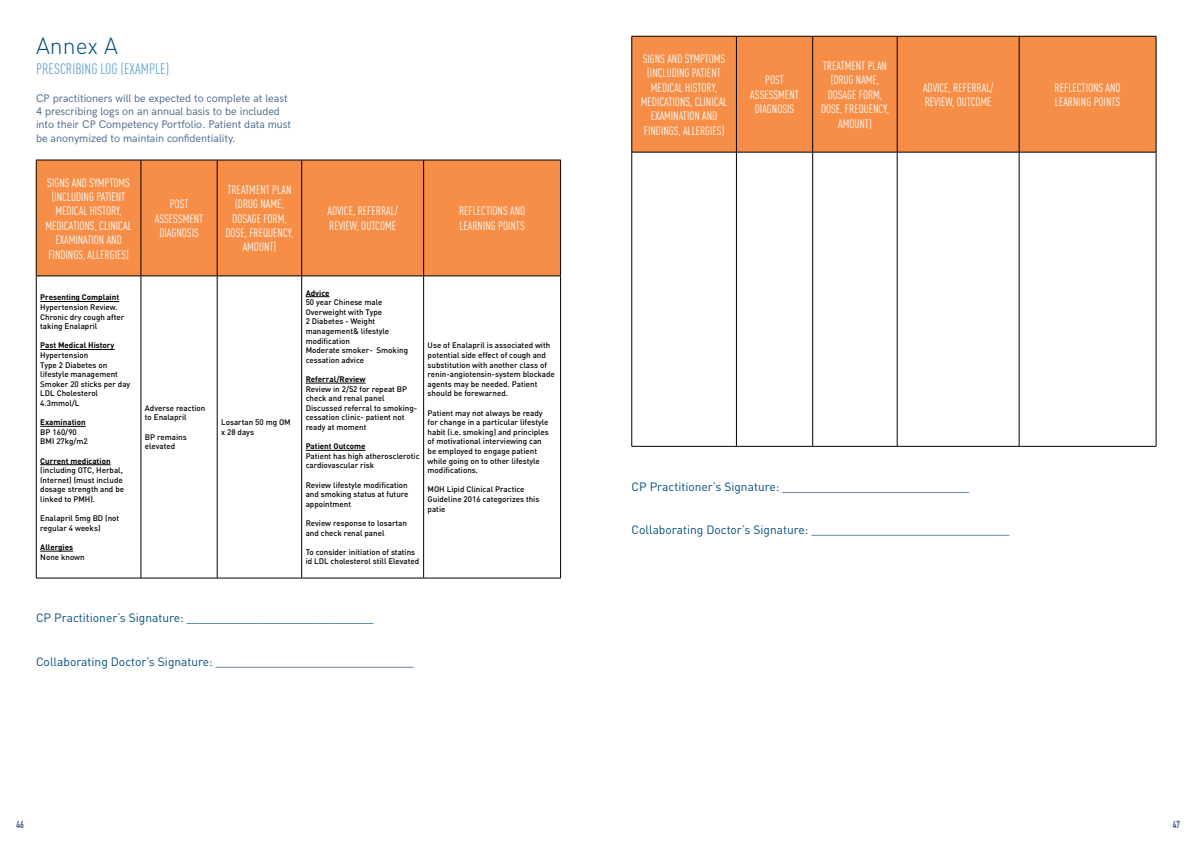
<style>
.page{position:relative;width:1191px;height:842px;background:#fff}
.page>*{position:absolute;margin:0;border:0;box-sizing:border-box;transform-origin:0 0}
.t1{font:300 23.1px "DIN Pro";color:#004e78}
.t2{font:condensed 15px "DIN Pro";color:#65a6d1}
.t3{font:condensed 12px/14.4px "DIN Pro";color:#fff;text-align:center}
.t4{font:12px "Minion Pro";color:#004e78}
.t5{font:12px "DIN Pro";color:#004e78}
.t6{font:11px/13.2px "HK Grotesk";color:#426389}
.t7{font:700 10px "DIN Condensed";color:#426389}
.t8{font:500 8px/9.6px "DIN Pro";color:#000}
.t9{font:700 8px "DIN Pro";color:#000}
.s1{font-family:"DIN Pro"}
</style>
<div class="page">
<div style="left:37px;top:161px;width:523px;height:115px;background:#f78e47"></div>
<hr style="left:36px;top:276px;width:105px;height:1px;background:#000">
<hr style="left:141px;top:276px;width:76px;height:1px;background:#000">
<hr style="left:217px;top:276px;width:85px;height:1px;background:#000">
<hr style="left:302px;top:276px;width:121px;height:1px;background:#000">
<hr style="left:423px;top:276px;width:138px;height:1px;background:#000">
<hr style="left:36px;top:160px;width:105px;height:1px;background:#000">
<hr style="left:36px;top:160px;width:1px;height:116px;background:#000">
<hr style="left:141px;top:160px;width:76px;height:1px;background:#000">
<hr style="left:141px;top:160px;width:1px;height:116px;background:#000">
<hr style="left:217px;top:160px;width:85px;height:1px;background:#000">
<hr style="left:217px;top:160px;width:1px;height:116px;background:#000">
<hr style="left:302px;top:160px;width:121px;height:1px;background:#000">
<hr style="left:301px;top:160px;width:1px;height:116px;background:#000">
<hr style="left:423px;top:160px;width:138px;height:1px;background:#000">
<hr style="left:423px;top:160px;width:1px;height:116px;background:#000">
<hr style="left:560px;top:160px;width:1px;height:116px;background:#000">
<hr style="left:36px;top:276px;width:1px;height:302px;background:#000">
<hr style="left:141px;top:276px;width:1px;height:302px;background:#000">
<hr style="left:217px;top:276px;width:1px;height:302px;background:#000">
<hr style="left:301px;top:276px;width:1px;height:302px;background:#000">
<hr style="left:423px;top:276px;width:1px;height:302px;background:#000">
<hr style="left:560px;top:276px;width:1px;height:302px;background:#000">
<hr style="left:36px;top:578px;width:105px;height:1px;background:#000">
<hr style="left:141px;top:578px;width:76px;height:1px;background:#000">
<hr style="left:217px;top:578px;width:85px;height:1px;background:#000">
<hr style="left:302px;top:578px;width:121px;height:1px;background:#000">
<hr style="left:423px;top:578px;width:138px;height:1px;background:#000">
<hr style="left:40px;top:301px;width:79px;height:1px;background:#000">
<hr style="left:40px;top:349px;width:74px;height:1px;background:#000">
<hr style="left:40px;top:426px;width:46px;height:1px;background:#000">
<hr style="left:40px;top:464px;width:71px;height:1px;background:#000">
<hr style="left:40px;top:551px;width:33px;height:1px;background:#000">
<svg style="left:306px;top:296px;width:23px;height:1px"></svg>
<hr style="left:306px;top:383px;width:60px;height:1px;background:#000">
<hr style="left:306px;top:450px;width:59px;height:1px;background:#000">
<div style="left:632px;top:37px;width:523px;height:115px;background:#f78e47"></div>
<svg style="left:632px;top:153px;width:523px;height:293px"></svg>
<hr style="left:631px;top:152px;width:105px;height:1px;background:#000">
<hr style="left:736px;top:152px;width:76px;height:1px;background:#000">
<hr style="left:812px;top:152px;width:85px;height:1px;background:#000">
<hr style="left:897px;top:152px;width:122px;height:1px;background:#000">
<hr style="left:1019px;top:152px;width:137px;height:1px;background:#000">
<hr style="left:631px;top:36px;width:105px;height:1px;background:#000">
<hr style="left:631px;top:37px;width:1px;height:115px;background:#000">
<hr style="left:736px;top:36px;width:76px;height:1px;background:#000">
<hr style="left:736px;top:37px;width:1px;height:115px;background:#000">
<hr style="left:812px;top:36px;width:85px;height:1px;background:#000">
<hr style="left:812px;top:37px;width:1px;height:115px;background:#000">
<hr style="left:897px;top:36px;width:122px;height:1px;background:#000">
<hr style="left:897px;top:37px;width:1px;height:115px;background:#000">
<hr style="left:1019px;top:36px;width:137px;height:1px;background:#000">
<hr style="left:1019px;top:37px;width:1px;height:115px;background:#000">
<hr style="left:1155px;top:37px;width:1px;height:115px;background:#000">
<hr style="left:631px;top:152px;width:1px;height:294px;background:#000">
<hr style="left:736px;top:152px;width:1px;height:294px;background:#000">
<hr style="left:812px;top:152px;width:1px;height:294px;background:#000">
<hr style="left:897px;top:152px;width:1px;height:294px;background:#000">
<hr style="left:1019px;top:152px;width:1px;height:294px;background:#000">
<hr style="left:1155px;top:152px;width:1px;height:294px;background:#000">
<hr style="left:631px;top:446px;width:105px;height:1px;background:#000">
<hr style="left:736px;top:446px;width:76px;height:1px;background:#000">
<hr style="left:812px;top:446px;width:85px;height:1px;background:#000">
<hr style="left:897px;top:446px;width:122px;height:1px;background:#000">
<hr style="left:1019px;top:446px;width:137px;height:1px;background:#000">
<h1 class="t1" style="left:36px;top:30px;width:84px">Annex A</h1>
<h2 class="t2" style="left:36px;top:60px;width:135px">PRESCRIBING LOG (EXAMPLE)</h2>
<h3 class="t6" style="left:36px;top:91px;width:257px">CP practitioners will be expected to complete at least 4 prescribing logs on an annual basis to be included into their CP Competency Portfolio. Patient data must be anonymized to maintain confidentiality.</h3>
<h3 class="t3" style="left:45px;top:175px;width:88px">SIGNS AND SYMPTOMS (INCLUDING PATIENT<br>MEDICAL HISTORY,<br>MEDICATIONS, CLINICAL<br>EXAMINATION AND<br>FINDINGS, ALLERGIES)</h3>
<h3 class="t3" style="left:225px;top:182px;width:69px">TREATMENT PLAN (DRUG NAME,<br>DOSAGE FORM,<br>DOSE, FREQUENCY,<br>AMOUNT)</h3>
<h3 class="t3" style="left:155px;top:197px;width:50px">POST<br>ASSESSMENT<br>DIAGNOSIS</h3>
<p class="t9" style="left:40px;top:292px;width:80px">Presenting Complaint</p>
<p class="t8" style="left:40px;top:302px;width:85px">Hypertension Review.<br>Chronic dry cough after taking Enalapril</p>
<p class="t9" style="left:40px;top:340px;width:76px">Past Medical History</p>
<p class="t8" style="left:40px;top:350px;width:92px">Hypertension<br>Type 2 Diabetes on lifestyle management<br>Smoker 20 sticks per day<br>LDL Cholesterol<br>4.3mmol/L</p>
<p class="t9" style="left:40px;top:417px;width:47px">Examination</p>
<p class="t8" style="left:40px;top:427px;width:49px">BP 160/90<br>BMI 27kg/m2</p>
<p class="t9" style="left:40px;top:455px;width:72px">Current medication</p>
<p class="t8" style="left:40px;top:465px;width:85px">(including OTC, Herbal,<br>Internet) (must include dosage strength and be linked to PMH).</p>
<p class="t8" style="left:40px;top:513px;width:81px">Enalapril 5mg BD (not regular 4 weeks)</p>
<p class="t9" style="left:40px;top:542px;width:34px">Allergies</p>
<p class="t8" style="left:40px;top:552px;width:46px">None known</p>
<p class="t8" style="left:145px;top:403px;width:62px">Adverse reaction to Enalapril</p>
<p class="t8" style="left:145px;top:432px;width:43px">BP remains elevated</p>
<p class="t8" style="left:221px;top:417px;width:71px">Losartan 50 mg OM x 28 days</p>
<h3 class="t3" style="left:327px;top:204px;width:72px;text-align:left">ADVICE, REFERRAL/<br>REVIEW, OUTCOME</h3>
<h3 class="t3" style="left:459px;top:204px;width:68px;text-align:left">REFLECTIONS AND<br>LEARNING POINTS</h3>
<p class="t9" style="left:306px;top:287px;width:25px">Advice</p>
<p class="t8" style="left:306px;top:297px;width:104px">50 year Chinese male<br>Overweight with Type<br>2 Diabetes - Weight management&amp; lifestyle modification<br>Moderate smoker- Smoking cessation advice</p>
<p class="t9" style="left:306px;top:374px;width:61px">Referral/Review</p>
<p class="t8" style="left:306px;top:384px;width:113px">Review in 2/52 for repeat BP check and renal panel<br>Discussed referral to smoking&shy;cessation clinic- patient not ready at moment</p>
<p class="t9" style="left:306px;top:441px;width:61px">Patient Outcome</p>
<p class="t8" style="left:306px;top:451px;width:115px">Patient has high atherosclerotic cardiovascular risk</p>
<p class="t8" style="left:306px;top:480px;width:104px;text-align:justify">Review lifestyle modification and smoking status at future appointment</p>
<p class="t8" style="left:306px;top:518px;width:103px">Review response to losartan and check renal panel</p>
<p class="t8" style="left:306px;top:547px;width:115px">To consider initiation of statins id LDL cholesterol still Elevated</p>
<p class="t8" style="left:427px;top:340px;width:129px">Use of Enalapril is associated with potential side effect of cough and substitution with another class of renin-angiotensin-system blockade agents may be needed. Patient should be forewarned.</p>
<p class="t8" style="left:427px;top:408px;width:123px">Patient may not always be ready for change in a particular lifestyle habit (i.e. smoking) and principles of motivational interviewing can be employed to engage patient while going on to other lifestyle modifications.</p>
<p class="t8" style="left:427px;top:484px;width:113px">MOH Lipid Clinical Practice<br>Guideline 2016 categorizes this patie</p>
<h3 class="t5" style="left:36px;top:610px;width:339px">CP Practitioner’s Signature: _____________________________</h3>
<h3 class="t4" style="left:36px;top:654px;width:379px"><span class="s1">Collaborating Doctor’s Signature:</span> _________________________________</h3>
<h3 class="t3" style="left:641px;top:51px;width:88px">SIGNS AND SYMPTOMS (INCLUDING PATIENT<br>MEDICAL HISTORY,<br>MEDICATIONS, CLINICAL<br>EXAMINATION AND<br>FINDINGS, ALLERGIES)</h3>
<h3 class="t3" style="left:750px;top:73px;width:50px">POST<br>ASSESSMENT<br>DIAGNOSIS</h3>
<h3 class="t3" style="left:821px;top:58px;width:69px">TREATMENT PLAN (DRUG NAME,<br>DOSAGE FORM,<br>DOSE, FREQUENCY,<br>AMOUNT)</h3>
<h3 class="t3" style="left:923px;top:80px;width:72px;text-align:left">ADVICE, REFERRAL/<br>REVIEW, OUTCOME</h3>
<h3 class="t3" style="left:1054px;top:80px;width:68px;text-align:left">REFLECTIONS AND<br>LEARNING POINTS</h3>
<h3 class="t5" style="left:631px;top:478px;width:339px">CP Practitioner’s Signature: _____________________________</h3>
<h3 class="t4" style="left:631px;top:522px;width:379px"><span class="s1">Collaborating Doctor’s Signature:</span> _________________________________</h3>
<p class="t7" style="left:16px;top:818px;width:9px">46</p>
<p class="t7" style="left:1172px;top:818px;width:9px">47</p>
</div>
